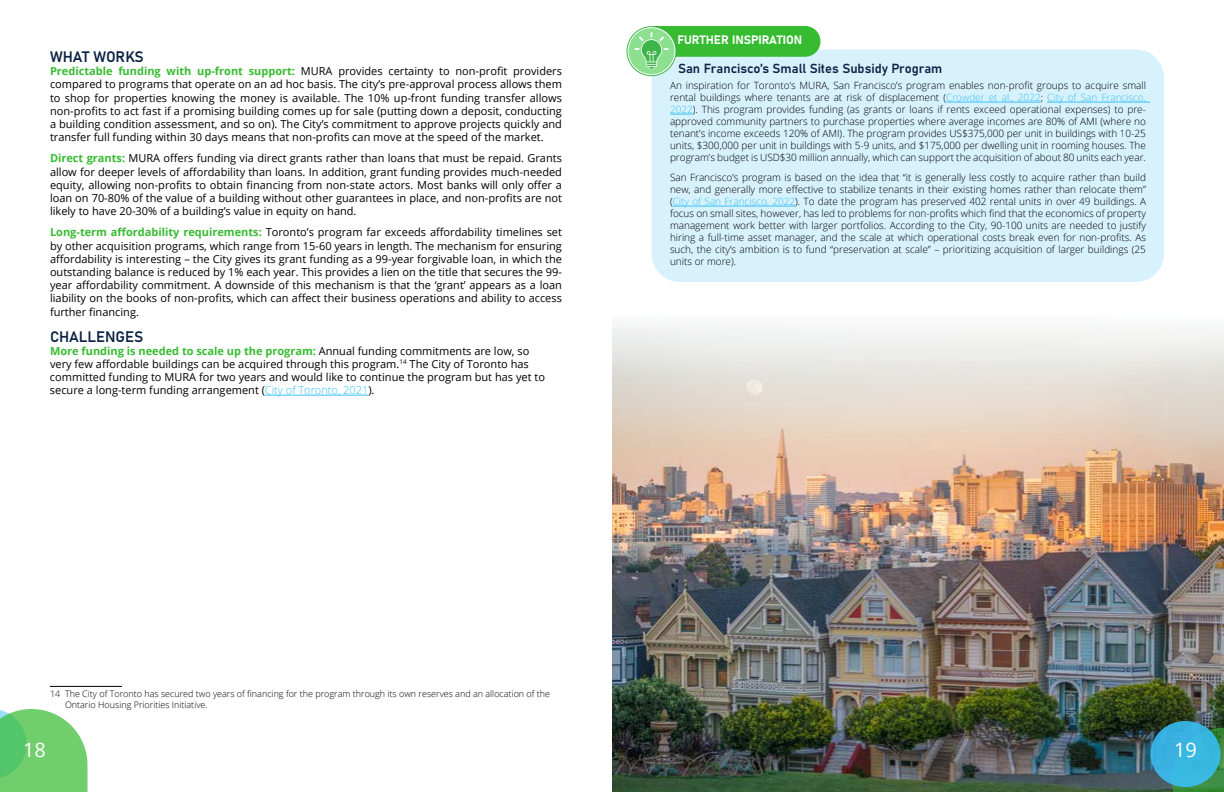
<style>
.page{position:relative;width:1224px;height:792px;background:#fff}
.page>*{position:absolute;margin:0;border:0;box-sizing:border-box;transform-origin:0 0}
.t1{font:20px "Open Sans";color:#fff}
.t2{font:15px "Bahnschrift";letter-spacing:-.005em;color:#0c2244}
.t3{font:13px "Bahnschrift";color:#0c2244}
.t4{font:12px "Bahnschrift";color:#fff}
.t5{font:11px/13.2px "Open Sans";color:#000;text-align:justify}
.t6{font:300 10px/12px "Open Sans";color:#000;text-align:justify}
.t7{font:300 9px/10.8px "Open Sans";color:#000}
.s1{font-weight:700;color:#37bb31}
.s2{font-weight:300;color:#39c0f7}
.s3{color:#39c0f7}
</style>
<div class="page">
<hr style="left:265px;top:395px;width:103px;height:1px;background:#39c0f7">
<hr style="left:50px;top:686px;width:72px;height:1px;background:#000">
<div style="left:652px;top:50px;width:512px;height:232px;background:#d8f2fd;border-radius:28px"></div>
<div style="left:640px;top:26px;width:180px;height:31px;background:#37bb31;border-radius:15px"></div>
<svg style="left:626px;top:26px;width:50px;height:50px"></svg>
<svg style="left:628px;top:28px;width:47px;height:47px"></svg>
<div style="left:628px;top:27px;width:47px;height:48px;border:1px solid #fff;border-radius:50%"></div>
<svg style="left:635px;top:32px;width:33px;height:38px"></svg>
<img style="left:612px;top:326px;width:612px;height:466px">
<hr style="left:946px;top:102px;width:95px;height:1px;background:#39c0f7">
<hr style="left:1047px;top:102px;width:103px;height:1px;background:#39c0f7">
<svg style="left:670px;top:114px;width:23px;height:1px"></svg>
<hr style="left:673px;top:206px;width:122px;height:1px;background:#39c0f7">
<svg style="left:0;top:709px;width:88px;height:83px"></svg>
<svg style="left:1172px;top:728px;width:52px;height:64px"></svg>
<div style="left:1150px;top:721px;width:70px;height:66px;background:#39b6e0;border-radius:50%"></div>
<h2 class="t2" style="left:50px;top:45px;width:95px">WHAT WORKS</h2>
<p class="t5" style="left:50px;top:64px;width:514px"><span class="s1">Predictable funding with up-front support:</span> MURA provides certainty to non-profit providers compared to programs that operate on an ad hoc basis. The city’s pre-approval process allows them to shop for properties knowing the money is available. The 10% up-front funding transfer allows non-profits to act fast if a promising building comes up for sale (putting down a deposit, conducting a building condition assessment, and so on). The City’s commitment to approve projects quickly and transfer full funding within 30 days means that non-profits can move at the speed of the market.</p>
<p class="t5" style="left:50px;top:151px;width:514px"><span class="s1">Direct grants:</span> MURA offers funding via direct grants rather than loans that must be repaid. Grants allow for deeper levels of affordability than loans. In addition, grant funding provides much-needed equity, allowing non-profits to obtain financing from non-state actors. Most banks will only offer a loan on 70-80% of the value of a building without other guarantees in place, and non-profits are not likely to have 20-30% of a building’s value in equity on hand.</p>
<p class="t5" style="left:50px;top:225px;width:514px"><span class="s1">Long-term affordability requirements:</span> Toronto’s program far exceeds affordability timelines set by other acquisition programs, which range from 15-60 years in length. The mechanism for ensuring affordability is interesting – the City gives its grant funding as a 99-year forgivable loan, in which the outstanding balance is reduced by 1% each year. This provides a lien on the title that secures the 99- year affordability commitment. A downside of this mechanism is that the ‘grant’ appears as a loan liability on the books of non-profits, which can affect their business operations and ability to access further financing.</p>
<h2 class="t2" style="left:50px;top:325px;width:95px">CHALLENGES</h2>
<p class="t5" style="left:50px;top:344px;width:496px;text-align:left"><span class="s1">More funding is needed to scale up the program:</span> Annual funding commitments are low, so very few affordable buildings can be acquired through this program.<sup>14</sup> The City of Toronto has committed funding to MURA for two years and would like to continue the program but has yet to secure a long-term funding arrangement (<span class="s2">City of Toronto, 2021</span>).</p>
<p class="t4" style="left:678px;top:31px;width:126px">FURTHER INSPIRATION</p>
<p class="t3" style="left:678px;top:59px;width:266px">San Francisco’s Small Sites Subsidy Program</p>
<p class="t6" style="left:670px;top:79px;width:478px">An inspiration for Toronto’s MURA, San Francisco’s program enables non-profit groups to acquire small rental buildings where tenants are at risk of displacement (<span class="s3">Crowder et al., 2022</span>; <span class="s3">City of San Francisco, 2022</span>). This program provides funding (as grants or loans if rents exceed operational expenses) to pre&shy;approved community partners to purchase properties where average incomes are 80% of AMI (where no tenant’s income exceeds 120% of AMI). The program provides US$375,000 per unit in buildings with 10-25 units, $300,000 per unit in buildings with 5-9 units, and $175,000 per dwelling unit in rooming houses. The program’s budget is USD$30 million annually, which can support the acquisition of about 80 units each year.</p>
<p class="t6" style="left:670px;top:171px;width:478px">San Francisco’s program is based on the idea that “it is generally less costly to acquire rather than build new, and generally more effective to stabilize tenants in their existing homes rather than relocate them” (<span class="s3">City of San Francisco, 2022</span>). To date the program has preserved 402 rental units in over 49 buildings. A focus on small sites, however, has led to problems for non-profits which find that the economics of property management work better with larger portfolios. According to the City, 90-100 units are needed to justify hiring a full-time asset manager, and the scale at which operational costs break even for non-profits. As such, the city’s ambition is to fund “preservation at scale” – prioritizing acquisition of larger buildings (25 units or more).</p>
<p class="t7" style="left:65px;top:688px;width:487px;text-indent:-15px">14 The City of Toronto has secured two years of financing for the program through its own reserves and an allocation of the<br>Ontario Housing Priorities Initiative.</p>
<h1 class="t1" style="left:23px;top:736px;width:24px">18</h1>
<h1 class="t1" style="left:1174px;top:736px;width:24px">19</h1>
</div>
